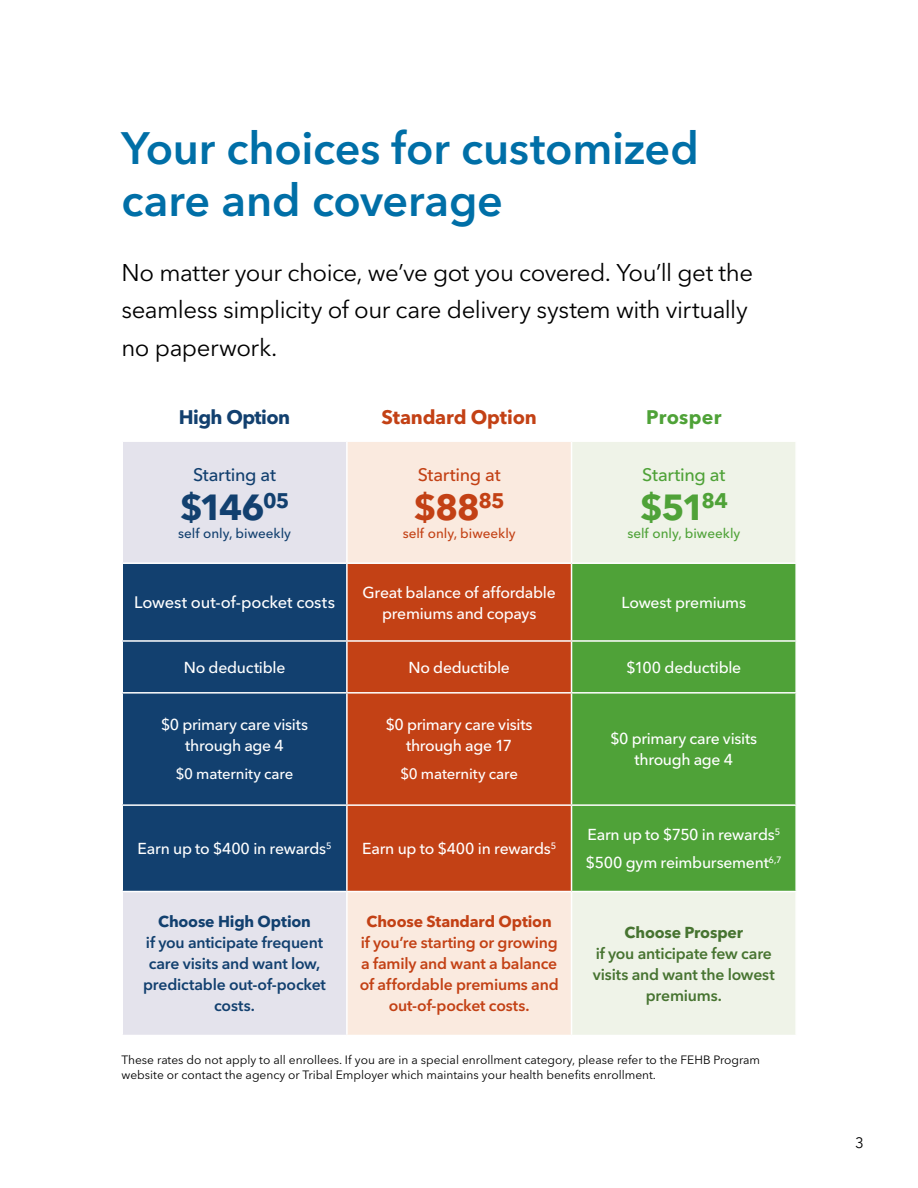
<style>
.page{position:relative;width:918px;height:1188px;background:#fff}
.page>*{position:absolute;margin:0;border:0;box-sizing:border-box;transform-origin:0 0}
.t1{font:600 45px/52.5px "Avenir Next LT Pro";letter-spacing:-.005em;color:#006fa7}
.t2{font:700 36px "Avenir Next LT Pro";color:#12406f}
.t3{font:700 36px "Avenir Next LT Pro";color:#c34115}
.t4{font:700 36px "Avenir Next LT Pro";color:#4fa238}
.t5{font:24px/37.5px "Avenir Next LT Pro";letter-spacing:-.02em;color:#000}
.t6{font:700 19.5px "Avenir Next LT Pro";letter-spacing:-.01em;color:#c34115}
.t7{font:700 19.5px "Avenir Next LT Pro";letter-spacing:-.03em;color:#12406f}
.t8{font:700 19.5px "Avenir Next LT Pro";letter-spacing:.015em;color:#4fa238}
.t9{font:500 18px "Avenir Next LT Pro";letter-spacing:-.015em;color:#12406f}
.t10{font:500 18px "Avenir Next LT Pro";letter-spacing:-.015em;color:#c34115}
.t11{font:500 18px "Avenir Next LT Pro";letter-spacing:-.015em;color:#4fa238}
.t12{font:500 16.5px "Avenir Next LT Pro";letter-spacing:-.005em;color:#fff}
.t13{font:500 15.75px/21px "Avenir Next LT Pro";letter-spacing:-.015em;color:#fff;text-align:center}
.t14{font:600 15.75px/21px "Avenir Next LT Pro";letter-spacing:-.01em;color:#c34115;text-align:center}
.t15{font:600 15.75px/21px "Avenir Next LT Pro";letter-spacing:-.01em;color:#12406f;text-align:center}
.t16{font:600 15.75px/21px "Avenir Next LT Pro";letter-spacing:-.01em;color:#477431;text-align:center}
.t17{font:700 15.75px "Avenir Next LT Pro";letter-spacing:-.01em;color:#c34115}
.t18{font:700 15.75px "Avenir Next LT Pro";letter-spacing:-.01em;color:#12406f}
.t19{font:700 15.75px "Avenir Next LT Pro";letter-spacing:-.01em;color:#477431}
.t20{font:500 15px "Avenir Next LT Pro";letter-spacing:-.01em;color:#fff}
.t21{font:15px "Avenir Next LT Pro";color:#000}
.t22{font:500 13.5px "Avenir Next LT Pro";color:#12406f}
.t23{font:500 13.5px "Avenir Next LT Pro";color:#c34115}
.t24{font:500 13.5px "Avenir Next LT Pro";color:#4fa238}
.t25{font:12px/15px "Avenir Next LT Pro";color:#000}
</style>
<div class="page">
<div style="left:123px;top:442px;width:223px;height:593px;background:#e4e3ec"></div>
<div style="left:348px;top:442px;width:223px;height:593px;background:#faeadf"></div>
<div style="left:572px;top:442px;width:223px;height:593px;background:#eff3e8"></div>
<div style="left:123px;top:564px;width:223px;height:327px;background:#12406f"></div>
<div style="left:348px;top:564px;width:223px;height:327px;background:#c34115"></div>
<div style="left:572px;top:564px;width:223px;height:327px;background:#4fa238"></div>
<hr style="left:122px;top:562px;width:225px;height:2px;background:#fff">
<hr style="left:347px;top:562px;width:225px;height:2px;background:#fff">
<hr style="left:572px;top:562px;width:225px;height:2px;background:#fff">
<hr style="left:122px;top:640px;width:225px;height:2px;background:#fff">
<hr style="left:347px;top:640px;width:225px;height:2px;background:#fff">
<hr style="left:572px;top:640px;width:225px;height:2px;background:#fff">
<hr style="left:122px;top:692px;width:225px;height:2px;background:#fff">
<hr style="left:347px;top:692px;width:225px;height:2px;background:#fff">
<hr style="left:572px;top:692px;width:225px;height:2px;background:#fff">
<hr style="left:122px;top:804px;width:225px;height:2px;background:#fff">
<hr style="left:347px;top:804px;width:225px;height:2px;background:#fff">
<hr style="left:572px;top:804px;width:225px;height:2px;background:#fff">
<hr style="left:122px;top:891px;width:225px;height:1px;background:#fff">
<hr style="left:347px;top:891px;width:225px;height:1px;background:#fff">
<hr style="left:572px;top:891px;width:225px;height:1px;background:#fff">
<h1 class="t1" style="left:122px;top:121px;width:579px">Your choices for customized care and coverage</h1>
<h3 class="t5" style="left:122px;top:254px;width:633px">No matter your choice, we’ve got you covered. You’ll get the seamless simplicity of our care delivery system with virtually no paperwork.</h3>
<p class="t7" style="left:179px;top:405px;width:113px">High Option</p>
<p class="t6" style="left:382px;top:405px;width:157px">Standard Option</p>
<p class="t8" style="left:646px;top:405px;width:77px">Prosper</p>
<p class="t9" style="left:193px;top:463px;width:85px">Starting at</p>
<h2 class="t2" style="left:180px;top:485px;width:111px">$146<sup>05</sup></h2>
<p class="t22" style="left:178px;top:525px;width:114px">self only, biweekly</p>
<p class="t10" style="left:418px;top:463px;width:85px">Starting at</p>
<h2 class="t3" style="left:414px;top:485px;width:93px">$88<sup>85</sup></h2>
<p class="t23" style="left:403px;top:525px;width:114px">self only, biweekly</p>
<p class="t11" style="left:642px;top:463px;width:85px">Starting at</p>
<h2 class="t4" style="left:640px;top:485px;width:90px">$51<sup>84</sup></h2>
<p class="t24" style="left:627px;top:525px;width:114px">self only, biweekly</p>
<p class="t12" style="left:134px;top:593px;width:203px">Lowest out-of-pocket costs</p>
<p class="t13" style="left:363px;top:582px;width:195px">Great balance of affordable premiums and copays</p>
<p class="t13" style="left:622px;top:592px;width:126px">Lowest premiums</p>
<p class="t13" style="left:184px;top:657px;width:103px">No deductible</p>
<p class="t13" style="left:408px;top:657px;width:103px">No deductible</p>
<p class="t13" style="left:626px;top:657px;width:116px">$100 deductible</p>
<p class="t13" style="left:161px;top:714px;width:148px">$0 primary care visits through age 4</p>
<p class="t20" style="left:176px;top:764px;width:119px">$0 maternity care</p>
<p class="t13" style="left:386px;top:714px;width:148px">$0 primary care visits through age 17</p>
<p class="t20" style="left:400px;top:764px;width:119px">$0 maternity care</p>
<p class="t13" style="left:138px;top:838px;width:196px">Earn up to $400 in rewards<sup>5</sup></p>
<p class="t13" style="left:362px;top:838px;width:196px">Earn up to $400 in rewards<sup>5</sup></p>
<p class="t18" style="left:158px;top:912px;width:154px">Choose High Option</p>
<p class="t15" style="left:143px;top:932px;width:184px">if you anticipate frequent care visits and want low, predictable out-of-pocket costs.</p>
<p class="t17" style="left:367px;top:912px;width:187px">Choose Standard Option</p>
<p class="t14" style="left:360px;top:932px;width:200px">if you’re starting or growing a family and want a balance of affordable premiums and out-of-pocket costs.</p>
<p class="t13" style="left:610px;top:728px;width:148px">$0 primary care visits through age 4</p>
<p class="t13" style="left:586px;top:821px;width:197px;line-height:27.8px;text-align:left">Earn up to $750 in rewards<sup>5 </sup>$500 gym reimbursement<sup>6,7</sup></p>
<p class="t19" style="left:625px;top:923px;width:120px">Choose Prosper</p>
<p class="t16" style="left:593px;top:943px;width:183px">if you anticipate few care visits and want the lowest premiums.</p>
<p class="t25" style="left:122px;top:1052px;width:640px">These rates do not apply to all enrollees. If you are in a special enrollment category, please refer to the FEHB Program website or contact the agency or Tribal Employer which maintains your health benefits enrollment.</p>
<p class="t21" style="left:855px;top:1134px;width:10px">3</p>
</div>
